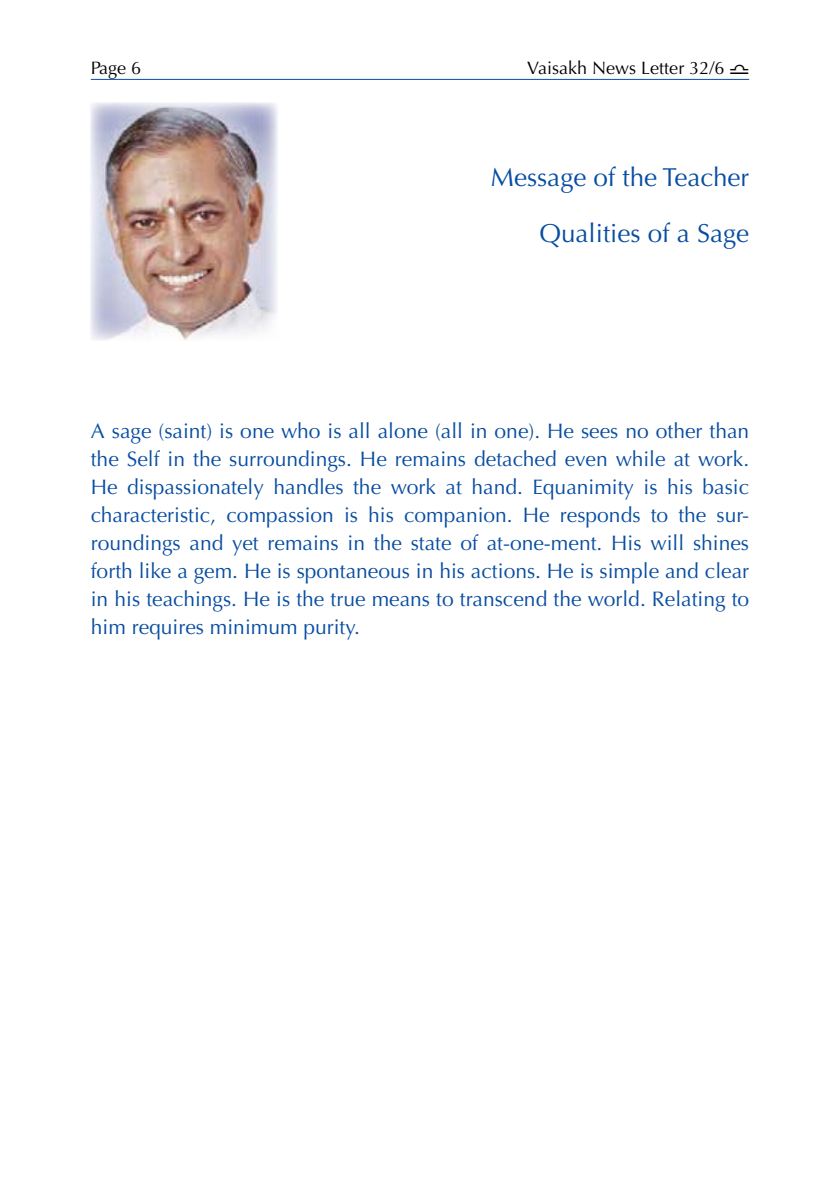
<style>
.page{position:relative;width:840px;height:1191px;background:#fff}
.page>*{position:absolute;margin:0;border:0;box-sizing:border-box;transform-origin:0 0}
.t1{font:26px/56px "Optima";color:#084da1;text-align:right}
.t2{font:21px/28px "Optima";color:#084da1;text-align:justify}
.t3{font:18px "Optima";color:#000}
.s1{font-family:"Glyphs"}
</style>
<div class="page">
<hr style="left:91px;top:79px;width:657px;height:1px;background:#084da1">
<img style="left:91px;top:102px;width:187px;height:238px">
<p class="t3" style="left:91px;top:57px;width:52px">Page 6</p>
<p class="t3" style="left:527px;top:57px;width:223px">Vaisakh News Letter 32/6 <span class="s1">7</span></p>
<p class="t1" style="left:490px;top:149px;width:259px">Message of the Teacher<br>Qualities of a Sage</p>
<p class="t2" style="left:91px;top:417px;width:659px">A sage (saint) is one who is all alone (all in one). He sees no other than the Self in the surroundings. He remains detached even while at work.<br>He dispassionately handles the work at hand. Equanimity is his basic characteristic, compassion is his companion. He responds to the sur&shy;roundings and yet remains in the state of at-one-ment. His will shines forth like a gem. He is spontaneous in his actions. He is simple and clear in his teachings. He is the true means to transcend the world. Relating to him requires minimum purity.</p>
</div>
